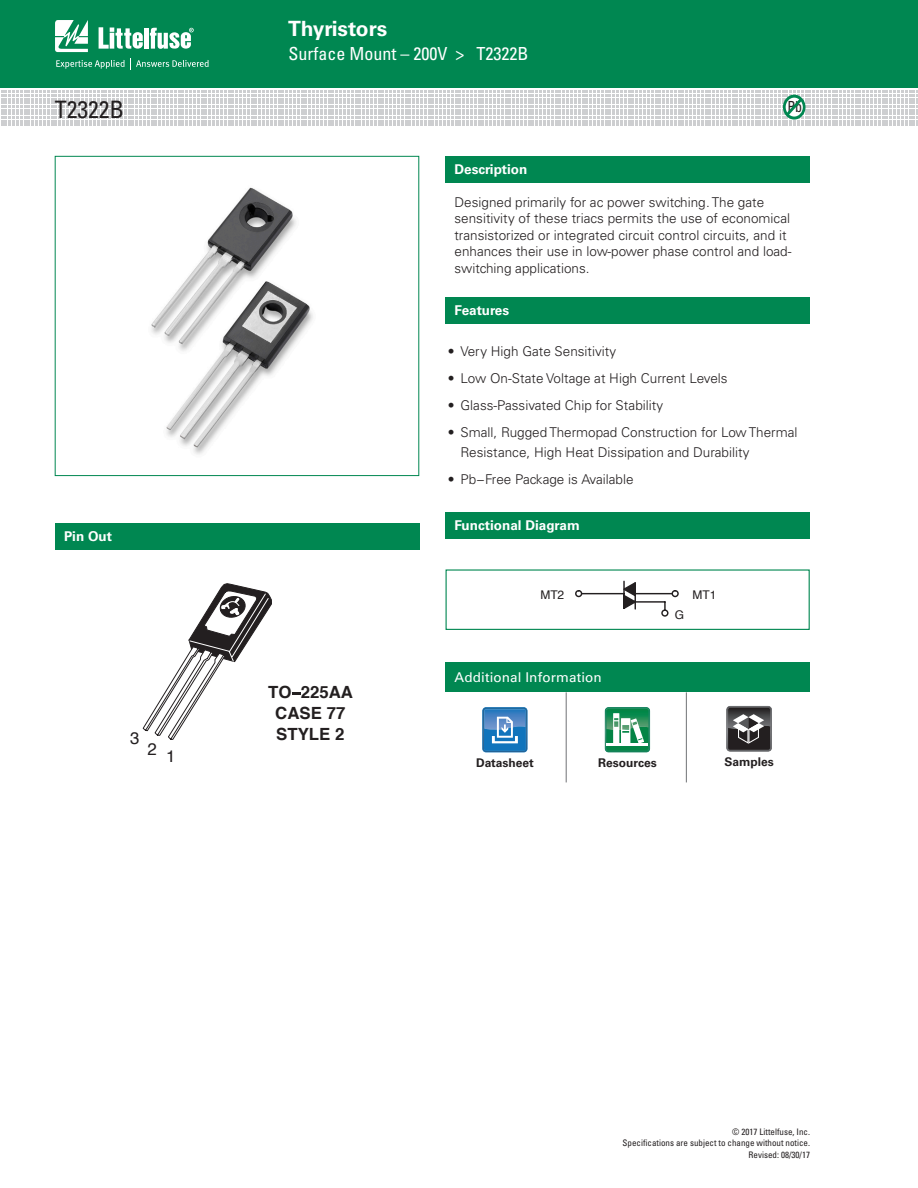
<style>
.page{position:relative;width:918px;height:1188px;background:#fff}
.page>*{position:absolute;margin:0;border:0;box-sizing:border-box;transform-origin:0 0}
.t1{font:condensed 24px "Univers LT Std";color:#231f20}
.t2{font:700 21px "Univers LT Std";color:#fff}
.t3{font:condensed 18px "Univers LT Std";color:#fff}
.t4{font:700 16.8px/20.9px "Helvetica";color:#231f20;text-align:center}
.t5{font:16.8px "Helvetica";color:#231f20}
.t6{font:condensed 15.3px "Univers LT Std";color:#231f20;scale:.91 1}
.t7{font:300 13.5px/16.5px "Univers LT Std";color:#231f20}
.t8{font:700 13.5px "Univers LT Std";color:#fff}
.t9{font:13.5px "Univers LT Std";letter-spacing:.01em;color:#fff}
.t10{font:700 12px "Univers LT Std";color:#231f20}
.t11{font:12px "Helvetica";color:#231f20}
.t12{font:condensed 9px/10.8px "Univers LT Std";color:#231f20;text-align:right}
</style>
<div class="page">
<div style="left:0;top:0;width:918px;height:88px;background:#008751"></div>
<svg style="left:55px;top:20px;width:33px;height:32px"></svg>
<hr style="left:144px;top:28px;width:4px;height:21px;background:#fff">
<svg style="left:150px;top:28px;width:44px;height:21px"></svg>
<svg style="left:99px;top:27px;width:44px;height:22px"></svg>
<svg style="left:56px;top:58px;width:153px;height:11px"></svg>
<div style="left:446px;top:297px;width:364px;height:27px;background:#008751"></div>
<div style="left:446px;top:156px;width:364px;height:27px;background:#008751"></div>
<div style="left:445px;top:512px;width:365px;height:27px;background:#008751"></div>
<div style="left:672px;top:590px;width:7px;height:7px;border:1px solid #231f20;border-radius:50%"></div>
<div style="left:575px;top:590px;width:7px;height:7px;border:1px solid #231f20;border-radius:50%"></div>
<svg style="left:576px;top:580px;width:102px;height:35px"></svg>
<div style="left:661px;top:609px;width:8px;height:8px;border:1px solid #231f20;border-radius:50%"></div>
<div style="left:446px;top:569px;width:364px;height:61px;border:1px solid #008751"></div>
<svg style="left:1px;top:91px;width:917px;height:35px"></svg>
<div style="left:446px;top:662px;width:364px;height:30px;background:#008751"></div>
<hr style="left:686px;top:692px;width:1px;height:90px;background:#808285">
<hr style="left:566px;top:692px;width:1px;height:90px;background:#808285">
<svg style="left:726px;top:706px;width:46px;height:46px;background:#5b5a5b"></svg>
<svg style="left:605px;top:707px;width:45px;height:45px"></svg>
<hr style="left:607px;top:744px;width:41px;height:2px;background:#fff">
<svg style="left:482px;top:707px;width:46px;height:45px;background:#498cc5"></svg>
<img style="left:151px;top:187px;width:162px;height:268px">
<div style="left:55px;top:156px;width:364px;height:320px;border:1px solid #008751"></div>
<div style="left:55px;top:523px;width:365px;height:27px;background:#008751"></div>
<svg style="left:292px;top:692px;width:9px;height:3px"></svg>
<svg style="left:142px;top:583px;width:130px;height:157px"></svg>
<h1 class="t1" style="left:55px;top:94px;width:71px">T2322B</h1>
<p class="t8" style="left:64px;top:528px;width:50px">Pin Out</p>
<p class="t5" style="left:130px;top:725px;width:11px">3</p>
<p class="t5" style="left:147px;top:736px;width:11px">2</p>
<p class="t5" style="left:166px;top:743px;width:11px">1</p>
<h2 class="t2" style="left:288px;top:16px;width:101px">Thyristors</h2>
<h3 class="t3" style="left:288px;top:42px;width:241px">Surface Mount – 200V &gt; T2322B</h3>
<p class="t8" style="left:454px;top:162px;width:74px">Description</p>
<p class="t6" style="left:788px;top:97px;width:18px">Pb</p>
<p class="t7" style="left:454px;top:194px;width:339px">Designed primarily for ac power switching. The gate sensitivity of these triacs permits the use of economical transistorized or integrated circuit control circuits, and it enhances their use in low-power phase control and load&shy;switching applications.</p>
<p class="t8" style="left:454px;top:303px;width:56px">Features</p>
<p class="t7" style="left:448px;top:343px;width:170px">• Very High Gate Sensitivity</p>
<p class="t7" style="left:448px;top:370px;width:281px">• Low On-State Voltage at High Current Levels</p>
<p class="t7" style="left:448px;top:397px;width:217px">• Glass-Passivated Chip for Stability</p>
<p class="t7" style="left:461px;top:423px;width:338px;line-height:19.5px;text-indent:-13px">• Small, Rugged Thermopad Construction for Low Thermal<br>Resistance, High Heat Dissipation and Durability</p>
<p class="t7" style="left:448px;top:471px;width:187px">• Pb−Free Package is Available</p>
<p class="t4" style="left:268px;top:682px;width:87px">TO 225AA<br>CASE 77<br>STYLE 2</p>
<p class="t8" style="left:454px;top:518px;width:127px">Functional Diagram</p>
<p class="t11" style="left:540px;top:585px;width:25px">MT2</p>
<p class="t9" style="left:454px;top:669px;width:149px">Additional Information</p>
<p class="t11" style="left:675px;top:605px;width:11px">G</p>
<p class="t11" style="left:692px;top:585px;width:25px">MT1</p>
<p class="t10" style="left:476px;top:756px;width:59px">Datasheet</p>
<p class="t10" style="left:598px;top:756px;width:60px">Resources</p>
<p class="t10" style="left:724px;top:755px;width:51px">Samples</p>
<p class="t12" style="left:623px;top:1126px;width:189px">© 2017 Littelfuse, Inc.<br>Specifications are subject to change without notice.</p>
<p class="t12" style="left:749px;top:1149px;width:63px">Revised: 08/30/17</p>
</div>
